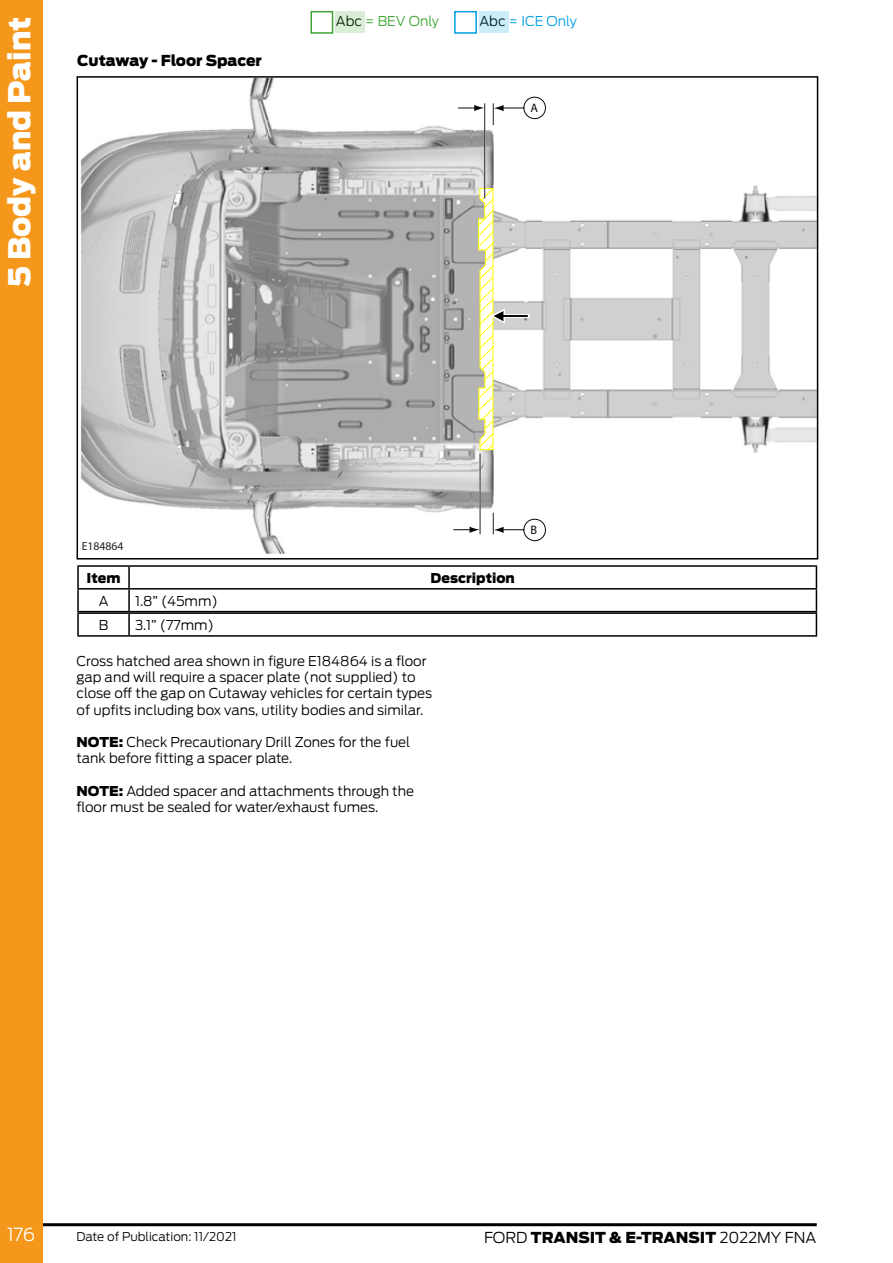
<style>
.page{position:relative;width:893px;height:1263px;background:#fff}
.page>*{position:absolute;margin:0;border:0;box-sizing:border-box;transform-origin:0 0}
.t1{font:900 30px "Ford Antenna";color:#fff}
.t2{font:300 18px "Ford Antenna";color:#fff}
.t3{font:900 15px "Ford Antenna";color:#000}
.t4{font:300 13.5px/16.2px "Ford Antenna";color:#000}
.t5{font:900 13.5px "Ford Antenna";color:#000}
.t6{font:300 13.5px "Ford Antenna";color:#3fa535}
.t7{font:300 13.5px "Ford Antenna";color:#009fe3}
.t8{font:700 12.3px "Arial";color:#080808}
.t9{font:300 12px "Ford Antenna";color:#000}
.t10{font:11.7px "Arial";color:#231f20}
.s1{color:#000}
.s2{font-weight:900}
.s3{font-weight:300}
</style>
<div class="page">
<div style="left:310px;top:11px;width:23px;height:23px;border:2px solid #3fa535"></div>
<div style="left:335px;top:12px;width:29px;height:21px;background:#d9edd7"></div>
<div style="left:454px;top:11px;width:23px;height:23px;border:2px solid #009fe3"></div>
<div style="left:479px;top:12px;width:29px;height:21px;background:#cdecf9"></div>
<hr style="left:31px;top:1223px;width:786px;height:3px;background:#000">
<div style="left:0;top:0;width:43px;height:1263px;background:#f4971a"></div>
<img style="left:80px;top:79px;width:735px;height:475px">
<div style="left:81px;top:539px;width:52px;height:15px;background:#fff"></div>
<hr style="left:484px;top:104px;width:1px;height:94px;background:#231f20">
<div style="left:524px;top:97px;width:22px;height:22px;background:#fff;border:1px solid #080808;border-radius:50%"></div>
<div style="left:524px;top:519px;width:22px;height:22px;background:#fff;border:1px solid #080808;border-radius:50%"></div>
<svg style="left:493px;top:104px;width:31px;height:21px"></svg>
<svg style="left:458px;top:105px;width:27px;height:6px"></svg>
<hr style="left:479px;top:454px;width:2px;height:80px;background:#fff">
<hr style="left:480px;top:454px;width:1px;height:80px;background:#231f20">
<svg style="left:493px;top:513px;width:31px;height:21px"></svg>
<svg style="left:454px;top:527px;width:26px;height:6px"></svg>
<hr style="left:504px;top:314px;width:24px;height:4px;background:#fff">
<hr style="left:503px;top:315px;width:24px;height:2px;background:#000">
<svg style="left:477px;top:187px;width:28px;height:264px"></svg>
<div style="left:77px;top:76px;width:741px;height:483px;border:2px solid #000"></div>
<hr style="left:77px;top:565px;width:52px;height:2px;background:#000">
<hr style="left:77px;top:567px;width:2px;height:21px;background:#000">
<hr style="left:129px;top:565px;width:688px;height:2px;background:#000">
<hr style="left:128px;top:567px;width:2px;height:21px;background:#000">
<hr style="left:77px;top:588px;width:52px;height:1px;background:#000">
<hr style="left:77px;top:589px;width:2px;height:22px;background:#000">
<hr style="left:129px;top:588px;width:688px;height:1px;background:#000">
<hr style="left:128px;top:589px;width:2px;height:22px;background:#000">
<hr style="left:77px;top:611px;width:52px;height:1px;background:#000">
<hr style="left:129px;top:611px;width:688px;height:1px;background:#000">
<hr style="left:77px;top:612px;width:52px;height:2px;background:#000">
<hr style="left:77px;top:614px;width:2px;height:21px;background:#000">
<hr style="left:129px;top:612px;width:688px;height:2px;background:#000">
<hr style="left:128px;top:614px;width:2px;height:21px;background:#000">
<svg style="left:816px;top:567px;width:1px;height:68px"></svg>
<hr style="left:77px;top:635px;width:52px;height:2px;background:#000">
<hr style="left:129px;top:635px;width:688px;height:2px;background:#000">
<h1 class="t1" style="left:-8px;top:287px;width:272px;rotate:-90deg">5 Body and Paint</h1>
<p class="t3" style="left:77px;top:47px;width:186px">Cutaway - Floor Spacer</p>
<p class="t6" style="left:336px;top:10px;width:105px"><span class="s1">Abc</span> = BEV Only</p>
<p class="t7" style="left:480px;top:10px;width:99px"><span class="s1">Abc</span> = ICE Only</p>
<p class="t8" style="left:530px;top:100px;width:9px">A</p>
<p class="t10" style="left:82px;top:539px;width:43px">E184864</p>
<p class="t5" style="left:87px;top:565px;width:35px">Item</p>
<p class="t5" style="left:431px;top:565px;width:86px">Description</p>
<p class="t4" style="left:99px;top:591px;width:11px">A</p>
<p class="t4" style="left:135px;top:591px;width:84px">1.8” (45mm)</p>
<p class="t4" style="left:99px;top:615px;width:11px">B</p>
<p class="t4" style="left:135px;top:615px;width:80px">3.1” (77mm)</p>
<p class="t4" style="left:77px;top:651px;width:357px">Cross hatched area shown in figure E184864 is a floor gap and will require a spacer plate (not supplied) to close off the gap on Cutaway vehicles for certain types of upfits including box vans, utility bodies and similar.</p>
<p class="t4" style="left:77px;top:732px;width:335px"><span class="s2">NOTE:</span> Check Precautionary Drill Zones for the fuel tank before fitting a spacer plate.</p>
<p class="t4" style="left:77px;top:781px;width:339px"><span class="s2">NOTE:</span> Added spacer and attachments through the floor must be sealed for water/exhaust fumes.</p>
<p class="t8" style="left:530px;top:522px;width:8px">B</p>
<h2 class="t2" style="left:7px;top:1219px;width:30px">176</h2>
<p class="t9" style="left:77px;top:1226px;width:161px">Date of Publication: 11/2021</p>
<p class="t3" style="left:484px;top:1223px;width:334px"><span class="s3">FORD</span> TRANSIT &amp; E-TRANSIT <span class="s3">2022MY FNA</span></p>
</div>
